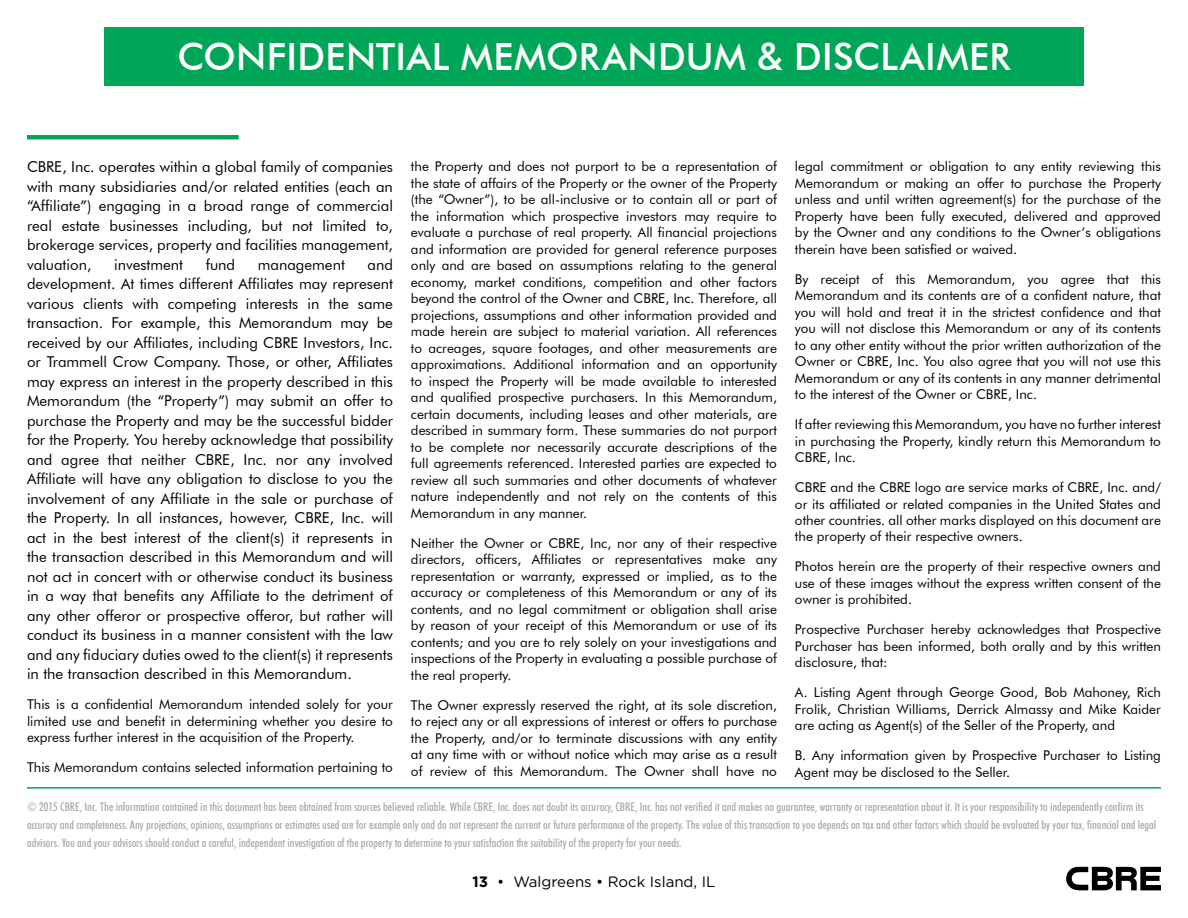
<style>
.page{position:relative;width:1188px;height:918px;background:#fff}
.page>*{position:absolute;margin:0;border:0;box-sizing:border-box;transform-origin:0 0}
.t1{font:500 37.5px "Futura BT";letter-spacing:.01em;color:#fff}
.t2{font:15px/19.5px "Futura BT";color:#000;text-align:justify}
.t3{font:15px "Gotham";color:#000}
.t4{font:13.5px/16.5px "Futura BT";color:#000;text-align:justify}
.t5{font:500 condensed 12px/18px "Futura BT";color:#a7a9ac}
.s1{font-weight:700}
</style>
<div class="page">
<svg style="left:1066px;top:867px;width:95px;height:23px"></svg>
<div style="left:104px;top:27px;width:980px;height:58px;background:#00a657"></div>
<hr style="left:27px;top:787px;width:1134px;height:2px;background:#00a657">
<div style="left:27px;top:135px;width:212px;height:5px;background:#00a657"></div>
<h1 class="t1" style="left:177px;top:34px;width:835px">CONFI DENTIAL MEMORANDUM &amp; DISCLAIMER</h1>
<p class="t2" style="left:27px;top:157px;width:368px">CBRE, Inc. operates within a global family of companies with many subsidiaries and/or related entities (each an “Affiliate”) engaging in a broad range of commercial real estate businesses including, but not limited to, brokerage services, property and facilities management, valuation,</p>
<p class="t4" style="left:411px;top:158px;width:368px">the Property and does not purport to be a representation of the state of affairs of the Property or the owner of the Property (the “Owner”), to be all-inclusive or to contain all or part of the information which prospective investors may require to evaluate a purchase of real property. All financial projections and information are provided for general reference purposes only and are based on assumptions relating to the general economy, market conditions, competition and other factors beyond the control of the Owner and CBRE, Inc. Therefore, all projections, assumptions and other information provided and made herein are subject to material variation. All references to acreages, square footages, and other measurements are approximations. Additional information and an opportunity to inspect the Property will be made available to interested and qualified prospective purchasers. In this Memorandum, certain documents, including leases and other materials, are described in summary form. These summaries do not purport to be complete nor necessarily accurate descriptions of the full agreements referenced. Interested parties are expected to review all such summaries and other documents of whatever nature independently and not rely on the contents of this Memorandum in any manner.</p>
<p class="t4" style="left:411px;top:534px;width:368px">Neither the Owner or CBRE, Inc, nor any of their respective directors, officers, Affiliates or representatives make any representation or warranty, expressed or implied, as to the accuracy or completeness of this Memorandum or any of its contents, and no legal commitment or obligation shall arise by reason of your receipt of this Memorandum or use of its contents; and you are to rely solely on your investigations and inspections of the Property in evaluating a possible purchase of the real property.</p>
<p class="t4" style="left:411px;top:696px;width:367px">The Owner expressly reserved the right, at its sole discretion, to reject any or all expressions of interest or offers to purchase the Property, and/or to terminate discussions with any entity at any time with or without notice which may arise as a result of review of this Memorandum. The Owner shall have no</p>
<p class="t4" style="left:795px;top:158px;width:368px">legal commitment or obligation to any entity reviewing this Memorandum or making an offer to purchase the Property unless and until written agreement(s) for the purchase of the Property have been fully executed, delivered and approved by the Owner and any conditions to the Owner’s obligations therein have been satisfied or waived.</p>
<p class="t4" style="left:795px;top:270px;width:368px">By receipt of this Memorandum, you agree that this Memorandum and its contents are of a confident nature, that you will hold and treat it in the strictest confidence and that you will not disclose this Memorandum or any of its contents to any other entity without the prior written authorization of the Owner or CBRE, Inc. You also agree that you will not use this Memorandum or any of its contents in any manner detrimental to the interest of the Owner or CBRE, Inc.</p>
<p class="t4" style="left:795px;top:416px;width:368px">If after reviewing this Memorandum, you have no further interest in purchasing the Property, kindly return this Memorandum to CBRE, Inc.</p>
<p class="t4" style="left:795px;top:479px;width:368px">CBRE and the CBRE logo are service marks of CBRE, Inc. and/ or its affiliated or related companies in the United States and other countries. all other marks displayed on this document are the property of their respective owners.</p>
<p class="t4" style="left:795px;top:558px;width:368px">Photos herein are the property of their respective owners and use of these images without the express written consent of the owner is prohibited.</p>
<p class="t4" style="left:795px;top:621px;width:367px">Prospective Purchaser hereby acknowledges that Prospective Purchaser has been informed, both orally and by this written disclosure, that:</p>
<p class="t4" style="left:795px;top:684px;width:367px">A. Listing Agent through George Good, Bob Mahoney, Rich Frolik, Christian Williams, Derrick Almassy and Mike Kaider are acting as Agent(s) of the Seller of the Property, and</p>
<p class="t4" style="left:795px;top:747px;width:367px">B. Any information given by Prospective Purchaser to Listing<br>Agent may be disclosed to the Seller.</p>
<p class="t5" style="left:27px;top:797px;width:1131px">© 2015 CBRE, Inc. The information contained in this document has been obtained from sources believed reliable. While CBRE, Inc. does not doubt its accuracy, CBRE, Inc. has not verified it and makes no guarantee, warranty or representation about it. It is your responsibility to independently confirm its accuracy and completeness. Any projections, opinions, assumptions or estimates used are for example only and do not represent the current or future performance of the property. The value of this transaction to you depends on tax and other factors which should be evaluated by your tax, financial and legal advisors. You and your advisors should conduct a careful, independent investigation of the property to determine to your satisfaction the suitability of the property for your needs.</p>
<p class="t2" style="left:114px;top:255px;width:71px">investment</p>
<p class="t2" style="left:206px;top:255px;width:31px">fund</p>
<p class="t2" style="left:258px;top:255px;width:89px">management</p>
<p class="t2" style="left:27px;top:255px;width:368px;text-indent:341px">and development. At times different Affiliates may represent various clients with competing interests in the same transaction. For example, this Memorandum may be received by our Affiliates, including CBRE Investors, Inc. or Trammell Crow Company. Those, or other, Affiliates may express an interest in the property described in this Memorandum (the “Property”) may submit an offer to purchase the Property and may be the successful bidder for the Property. You hereby acknowledge that possibility and agree that neither CBRE, Inc. nor any involved Affiliate will have any obligation to disclose to you the involvement of any Affiliate in the sale or purchase of the Property. In all instances, however, CBRE, Inc. will act in the best interest of the client(s) it represents in the transaction described in this Memorandum and will not act in concert with or otherwise conduct its business in a way that benefits any Affiliate to the detriment of any other offeror or prospective offeror, but rather will conduct its business in a manner consistent with the law and any fiduciary duties owed to the client(s) it represents in the transaction described in this Memorandum.</p>
<p class="t4" style="left:27px;top:696px;width:368px">This is a confidential Memorandum intended solely for your limited use and benefit in determining whether you desire to express further interest in the acquisition of the Property.</p>
<p class="t4" style="left:27px;top:759px;width:367px">This Memorandum contains selected information pertaining to</p>
<p class="t3" style="left:473px;top:872px;width:244px"><span class="s1">13</span> • Walgreens • Rock Island, IL</p>
</div>
